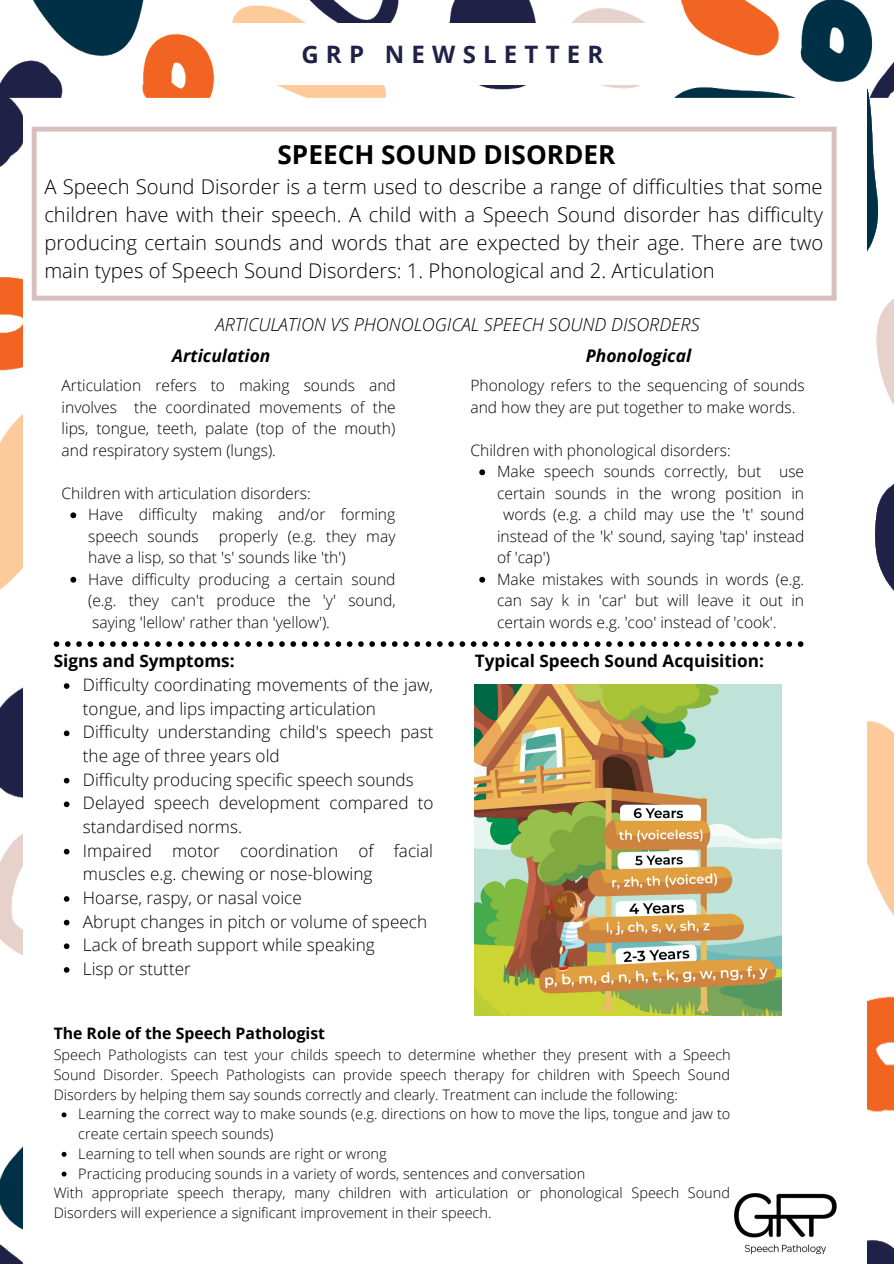
<style>
.page{position:relative;width:894px;height:1264px;background:#fff}
.page>*{position:absolute;margin:0;border:0;box-sizing:border-box;transform-origin:0 0}
.t1{font:700 26.1px "Open Sans";color:#000}
.t2{font:700 24px "Open Sans";letter-spacing:.3em;color:#202147}
.t3{font:300 20.25px/27.9px "Open Sans";color:#000;text-align:justify}
.t4{font:italic 300 18px "Open Sans";color:#000}
.t5{font:italic 700 17.4px "Open Sans";color:#000}
.t6{font:300 17.1px/23.7px "Open Sans";color:#000}
.t7{font:700 17.1px "Open Sans";color:#000}
.t8{font:700 15.75px "Open Sans";color:#000}
.t9{font:300 15.6px/21.5px "Open Sans";color:#000}
.t10{font:300 14.4px/19.8px "Open Sans";color:#000}
</style>
<div class="page">
<img style="left:867px;top:97px;width:26px;height:1166px">
<img style="left:0;top:97px;width:23px;height:1166px">
<img style="left:0;top:0;width:893px;height:97px">
<div style="left:229px;top:23px;width:446px;height:62px;background:#fff"></div>
<svg style="left:32px;top:127px;width:804px;height:173px"></svg>
<img style="left:734px;top:1193px;width:103px;height:62px">
<img style="left:474px;top:684px;width:307px;height:331px">
<svg style="left:62px;top:1112px;width:4px;height:5px"></svg>
<svg style="left:62px;top:1151px;width:4px;height:5px"></svg>
<svg style="left:62px;top:1171px;width:4px;height:5px"></svg>
<svg style="left:64px;top:683px;width:5px;height:6px"></svg>
<svg style="left:64px;top:730px;width:5px;height:6px"></svg>
<svg style="left:64px;top:777px;width:5px;height:6px"></svg>
<svg style="left:64px;top:801px;width:5px;height:6px"></svg>
<svg style="left:64px;top:848px;width:5px;height:6px"></svg>
<svg style="left:64px;top:896px;width:5px;height:5px"></svg>
<svg style="left:64px;top:919px;width:5px;height:6px"></svg>
<svg style="left:64px;top:943px;width:5px;height:6px"></svg>
<svg style="left:64px;top:967px;width:5px;height:5px"></svg>
<svg style="left:70px;top:512px;width:6px;height:6px"></svg>
<svg style="left:70px;top:577px;width:6px;height:5px"></svg>
<svg style="left:479px;top:469px;width:6px;height:6px"></svg>
<svg style="left:479px;top:577px;width:6px;height:5px"></svg>
<svg style="left:54px;top:641px;width:749px;height:6px"></svg>
<p class="t2" style="left:301px;top:38px;width:303px">GRP NEWSLETTER</p>
<p class="t1" style="left:277px;top:136px;width:339px">SPEECH SOUND DISORDER</p>
<p class="t3" style="left:44px;top:173px;width:780px">A Speech Sound Disorder is a term used to describe a range of difficulties that some children have with their speech. A child with a Speech Sound disorder has difficulty producing certain sounds and words that are expected by their age. There are two main types of Speech Sound Disorders: 1. Phonological and 2. Articulation</p>
<p class="t4" style="left:215px;top:312px;width:485px">ARTICULATION VS PHONOLOGICAL SPEECH SOUND DISORDERS</p>
<p class="t5" style="left:172px;top:343px;width:100px">Articulation</p>
<p class="t5" style="left:585px;top:343px;width:107px">Phonological</p>
<p class="t9" style="left:62px;top:374px;width:336px;text-align:justify">Articulation refers to making sounds and involves the coordinated movements of the lips, tongue, teeth, palate (top of the mouth) and respiratory system (lungs).</p>
<p class="t9" style="left:62px;top:482px;width:251px">Children with articulation disorders:</p>
<p class="t9" style="left:88px;top:503px;width:308px">Have difficulty making and/or forming speech sounds</p>
<p class="t9" style="left:88px;top:525px;width:309px;text-indent:130px">properly (e.g. they may have a lisp, so that 's' sounds like 'th')</p>
<p class="t9" style="left:88px;top:568px;width:309px;text-align:justify">Have difficulty producing a certain sound (e.g. they can't produce the 'y' sound, saying 'lellow' rather than 'yellow').</p>
<p class="t7" style="left:54px;top:649px;width:182px">Signs and Symptoms:</p>
<p class="t6" style="left:83px;top:672px;width:352px">Difficulty coordinating movements of the jaw, tongue, and lips impacting articulation</p>
<p class="t6" style="left:83px;top:720px;width:352px">Difficulty understanding child's speech past the age of three years old</p>
<p class="t6" style="left:83px;top:767px;width:332px">Difficulty producing specific speech sounds</p>
<p class="t6" style="left:83px;top:791px;width:352px">Delayed speech development compared to standardised norms.</p>
<p class="t6" style="left:83px;top:838px;width:351px">Impaired motor coordination of facial muscles e.g. chewing or nose-blowing</p>
<p class="t6" style="left:83px;top:885px;width:220px">Hoarse, raspy, or nasal voice</p>
<p class="t6" style="left:83px;top:909px;width:346px">Abrupt changes in pitch or volume of speech</p>
<p class="t6" style="left:83px;top:932px;width:293px">Lack of breath support while speaking</p>
<p class="t6" style="left:83px;top:956px;width:109px">Lisp or stutter</p>
<p class="t9" style="left:470px;top:374px;width:336px">Phonology refers to the sequencing of sounds and how they are put together to make words.</p>
<p class="t9" style="left:470px;top:439px;width:262px">Children with phonological disorders:</p>
<p class="t9" style="left:497px;top:460px;width:308px">Make speech sounds correctly, but use</p>
<p class="t9" style="left:497px;top:482px;width:308px">certain sounds in the wrong position in</p>
<p class="t9" style="left:503px;top:503px;width:303px">words (e.g. a child may use the 't' sound</p>
<p class="t9" style="left:497px;top:525px;width:309px">instead of the 'k' sound, saying 'tap' instead</p>
<p class="t9" style="left:497px;top:546px;width:54px">of 'cap')</p>
<p class="t9" style="left:497px;top:568px;width:308px;text-align:justify">Make mistakes with sounds in words (e.g. can say k in 'car' but will leave it out in certain words e.g. 'coo' instead of 'cook'.</p>
<p class="t7" style="left:474px;top:649px;width:290px">Typical Speech Sound Acquisition:</p>
<p class="t8" style="left:54px;top:1022px;width:273px">The Role of the Speech Pathologist</p>
<p class="t10" style="left:54px;top:1044px;width:678px;text-align:justify">Speech Pathologists can test your childs speech to determine whether they present with a Speech Sound Disorder. Speech Pathologists can provide speech therapy for children with Speech Sound Disorders by helping them say sounds correctly and clearly. Treatment can include the following:</p>
<p class="t10" style="left:78px;top:1103px;width:653px">Learning the correct way to make sounds (e.g. directions on how to move the lips, tongue and jaw to create certain speech sounds)</p>
<p class="t10" style="left:78px;top:1143px;width:310px">Learning to tell when sounds are right or wrong</p>
<p class="t10" style="left:78px;top:1162px;width:508px">Practicing producing sounds in a variety of words, sentences and conversation</p>
<p class="t10" style="left:54px;top:1182px;width:677px">With appropriate speech therapy, many children with articulation or phonological Speech Sound<br>Disorders will experience a significant improvement in their speech.</p>
</div>
